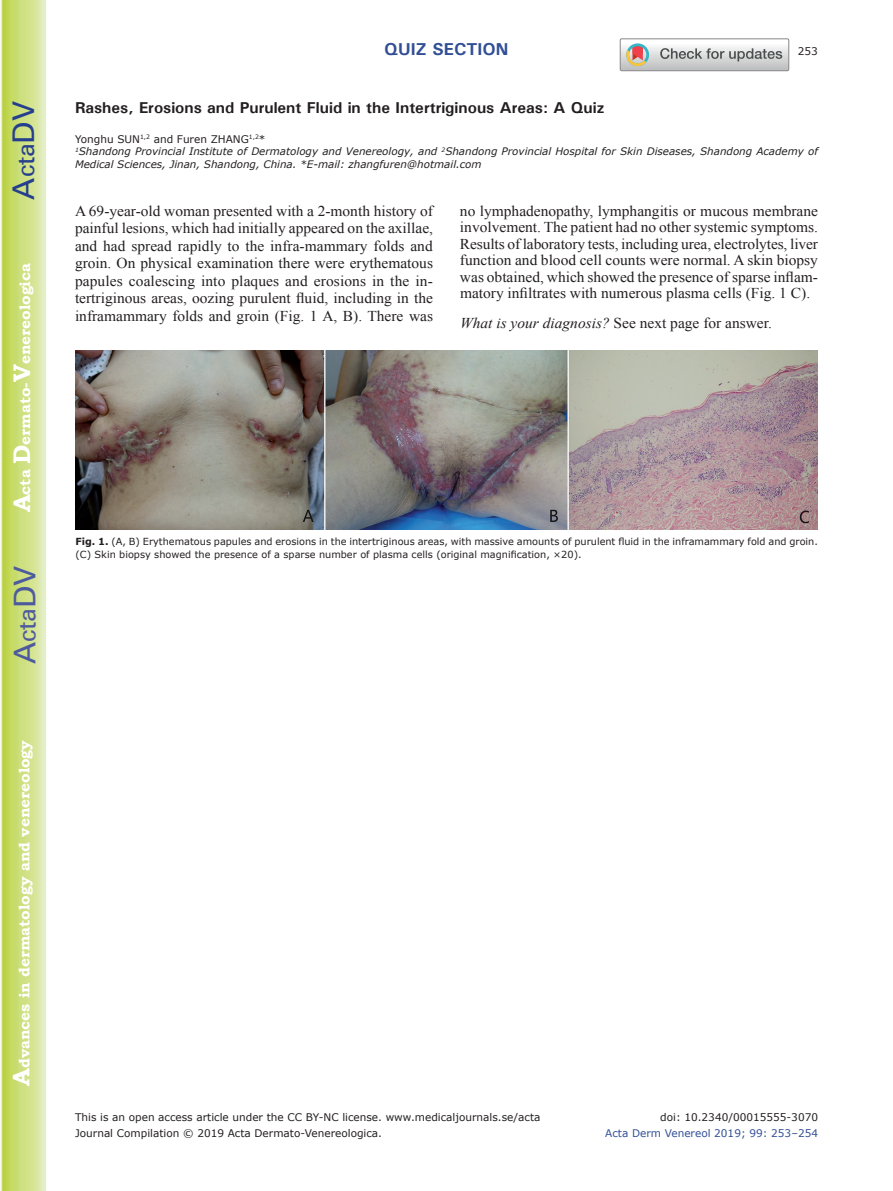
<style>
.page{position:relative;width:893px;height:1191px;background:#fff}
.page>*{position:absolute;margin:0;border:0;box-sizing:border-box;transform-origin:0 0}
.t1{font:30px "Univers";color:#4d5a9e}
.t2{font:30px "Univers";color:#253f8e}
.t3{font:700 17.25px "Univers";color:#324f95}
.t4{font:700 15.75px "Univers";color:#231f20}
.t5{font:15px/17.5px "Times New Roman";color:#231f20;text-align:justify}
.t6{font:700 15px "Bookman Old Style";color:#fff}
.t7{font:10.5px/15.8px "Verdana";color:#231f20}
.t8{font:10.5px "Verdana";color:#324f95}
.t9{font:italic 10.35px/12.8px "Verdana";color:#231f20}
.t10{font:9.75px/13.5px "Verdana";color:#231f20}
.s1{font-size:24px}
.s2{font-style:italic}
.s3{font-weight:700}
</style>
<div class="page">
<svg style="left:1px;top:0;width:45px;height:1191px;background:#cfe084"></svg>
<svg style="left:620px;top:39px;width:169px;height:32px"></svg>
<img style="left:75px;top:350px;width:742px;height:179px">
<h1 class="t2" style="left:6px;top:199px;width:100px;rotate:-90deg">A<span class="s1">cta</span>DV</h1>
<p class="t6" style="left:16px;top:512px;width:251px;rotate:-90deg"><span class="s1">A</span>cta <span class="s1">D</span>ermato-<span class="s1">V</span>enereologica</p>
<h1 class="t1" style="left:7px;top:664px;width:100px;rotate:-90deg">A<span class="s1">cta</span>DV</h1>
<p class="t6" style="left:15px;top:1086px;width:347px;rotate:-90deg"><span class="s1">A</span>dvances in dermatology and venereology</p>
<p class="t3" style="left:384px;top:38px;width:126px">QUIZ SECTION</p>
<p class="t7" style="left:798px;top:43px;width:22px">253</p>
<p class="t4" style="left:75px;top:97px;width:531px">Rashes, Erosions and Purulent Fluid in the Intertriginous Areas: A Quiz</p>
<p class="t7" style="left:75px;top:131px;width:192px">Yonghu SUN<sup>1,2</sup> and Furen ZHANG<sup>1,2</sup>*</p>
<p class="t9" style="left:75px;top:145px;width:744px"><sup>1</sup>Shandong Provincial Institute of Dermatology and Venereology, and <sup>2</sup>Shandong Provincial Hospital for Skin Diseases, Shandong Academy of<br>Medical Sciences, Jinan, Shandong, China. *E-mail: zhangfuren@hotmail.com</p>
<p class="t5" style="left:75px;top:202px;width:360px">A 69-year-old woman presented with a 2-month history of painful lesions, which had initially appeared on the axillae, and had spread rapidly to the infra-mammary folds and groin. On physical examination there were erythematous papules coalescing into plaques and erosions in the in&shy;tertriginous areas, oozing purulent fluid, including in the inframammary folds and groin (Fig. 1 A, B). There was</p>
<p class="t5" style="left:460px;top:202px;width:360px;line-height:16.5px">no lymphadenopathy, lymphangitis or mucous membrane involvement. The patient had no other systemic symptoms.<br>Results of laboratory tests, including urea, electrolytes, liver function and blood cell counts were normal. A skin biopsy was obtained, which showed the presence of sparse inflam&shy;matory infiltrates with numerous plasma cells (Fig. 1 C).</p>
<p class="t5" style="left:460px;top:314px;width:313px"><span class="s2">What is your diagnosis?</span> See next page for answer.</p>
<p class="t10" style="left:75px;top:534px;width:744px"><span class="s3">Fig. 1.</span> (A, B) Erythematous papules and erosions in the intertriginous areas, with massive amounts of purulent fluid in the inframammary fold and groin. (C) Skin biopsy showed the presence of a sparse number of plasma cells (original magnification, ×20).</p>
<p class="t7" style="left:75px;top:1109px;width:467px">This is an open access article under the CC BY-NC license. www.medicaljournals.se/acta<br>Journal Compilation © 2019 Acta Dermato-Venereologica.</p>
<p class="t7" style="left:660px;top:1109px;width:159px">doi: 10.2340/00015555-3070</p>
<p class="t8" style="left:605px;top:1126px;width:214px">Acta Derm Venereol 2019; 99: 253–254</p>
</div>
